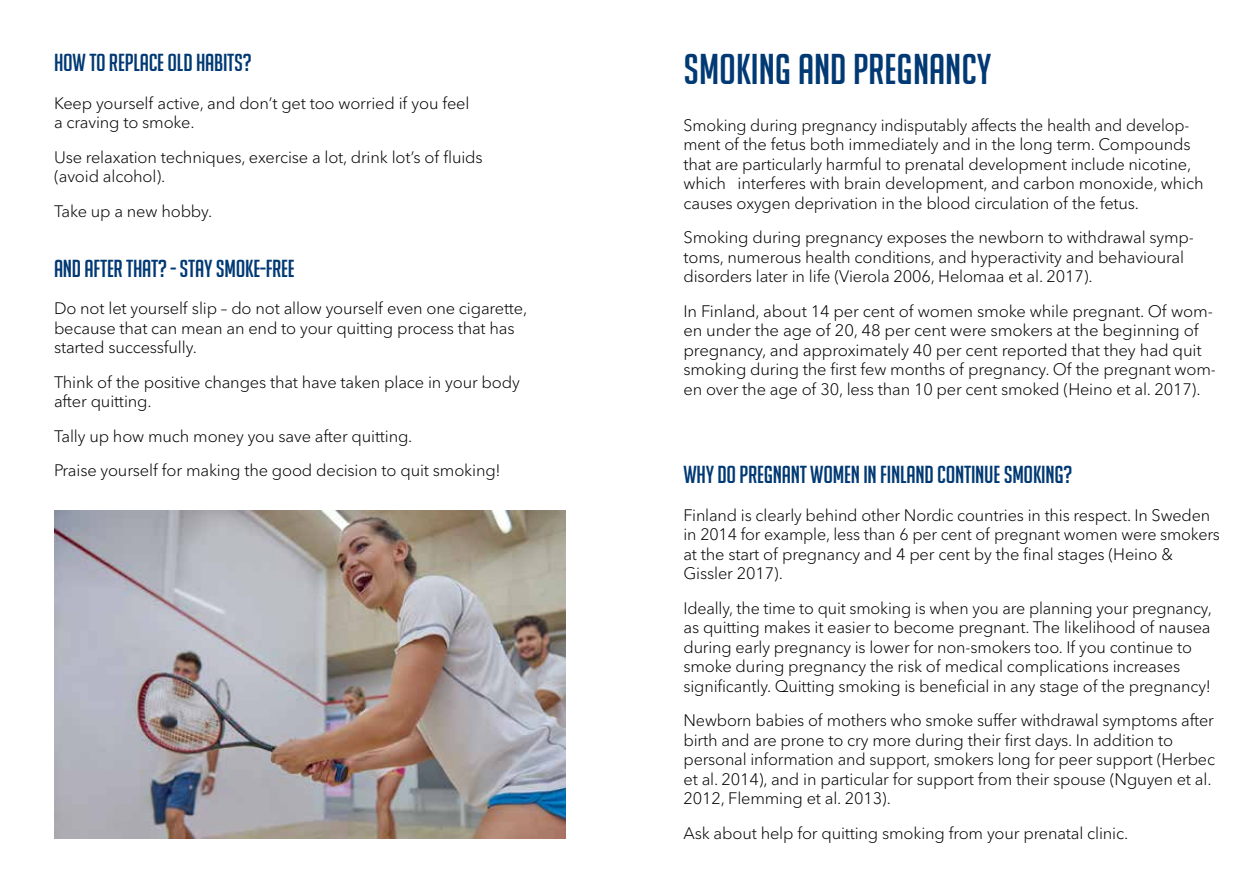
<style>
.page{position:relative;width:1259px;height:893px;background:#fff}
.page>*{position:absolute;margin:0;border:0;box-sizing:border-box;transform-origin:0 0}
.t1{font:42px "Big Noodle Titling";color:#003974}
.t2{font:24px "Big Noodle Titling";letter-spacing:-.01em;color:#003974}
.t3{font:300 16.5px/19.5px "Avenir Next LT Pro";letter-spacing:-.01em;color:#000}
</style>
<div class="page">
<img style="left:54px;top:510px;width:511px;height:328px">
<h2 class="t2" style="left:54px;top:50px;width:199px">HOW TO REPLACE OLD HABITS?</h2>
<p class="t3" style="left:54px;top:93px;width:417px">Keep yourself active, and don’t get too worried if you feel a craving to smoke.</p>
<p class="t3" style="left:54px;top:147px;width:430px">Use relaxation techniques, exercise a lot, drink lot’s of fluids (avoid alcohol).</p>
<p class="t3" style="left:54px;top:201px;width:160px">Take up a new hobby.</p>
<h2 class="t2" style="left:54px;top:255px;width:242px">AND AFTER THAT? - STAY SMOKE-FREE</h2>
<p class="t3" style="left:54px;top:299px;width:475px">Do not let yourself slip – do not allow yourself even one cigarette, because that can mean an end to your quitting process that has started successfully.</p>
<p class="t3" style="left:54px;top:372px;width:467px">Think of the positive changes that have taken place in your body after quitting.</p>
<p class="t3" style="left:54px;top:419px;width:448px;line-height:34.5px">Tally up how much money you save after quitting.<br>Praise yourself for making the good decision to quit smoking!</p>
<h1 class="t1" style="left:683px;top:47px;width:309px">SMOKING AND PREGNANCY</h1>
<p class="t3" style="left:683px;top:115px;width:521px">Smoking during pregnancy indisputably affects the health and develop&shy;ment of the fetus both immediately and in the long term. Compounds that are particularly harmful to prenatal development include nicotine, which interferes with brain development, and carbon monoxide, which causes oxygen deprivation in the blood circulation of the fetus.</p>
<p class="t3" style="left:683px;top:228px;width:512px">Smoking during pregnancy exposes the newborn to withdrawal symp&shy;toms, numerous health conditions, and hyperactivity and behavioural disorders later in life (Vierola 2006, Helomaa et al. 2017).</p>
<p class="t3" style="left:683px;top:301px;width:534px">In Finland, about 14 per cent of women smoke while pregnant. Of wom&shy;en under the age of 20, 48 per cent were smokers at the beginning of pregnancy, and approximately 40 per cent reported that they had quit smoking during the first few months of pregnancy. Of the pregnant wom&shy;en over the age of 30, less than 10 per cent smoked (Heino et al. 2017).</p>
<h2 class="t2" style="left:683px;top:462px;width:391px">WHY DO PREGNANT WOMEN IN FINLAND CONTINUE SMOKING?</h2>
<p class="t3" style="left:683px;top:505px;width:538px">Finland is clearly behind other Nordic countries in this respect. In Sweden in 2014 for example, less than 6 per cent of pregnant women were smokers at the start of pregnancy and 4 per cent by the final stages (Heino &amp; Gissler 2017).</p>
<p class="t3" style="left:683px;top:598px;width:530px">Ideally, the time to quit smoking is when you are planning your pregnancy, as quitting makes it easier to become pregnant. The likelihood of nausea during early pregnancy is lower for non-smokers too. If you continue to smoke during pregnancy the risk of medical complications increases significantly. Quitting smoking is beneficial in any stage of the pregnancy!</p>
<p class="t3" style="left:683px;top:711px;width:533px">Newborn babies of mothers who smoke suffer withdrawal symptoms after birth and are prone to cry more during their first days. In addition to personal information and support, smokers long for peer support (Herbec et al. 2014), and in particular for support from their spouse (Nguyen et al.<br>2012, Flemming et al. 2013).</p>
<p class="t3" style="left:683px;top:823px;width:446px">Ask about help for quitting smoking from your prenatal clinic.</p>
</div>
